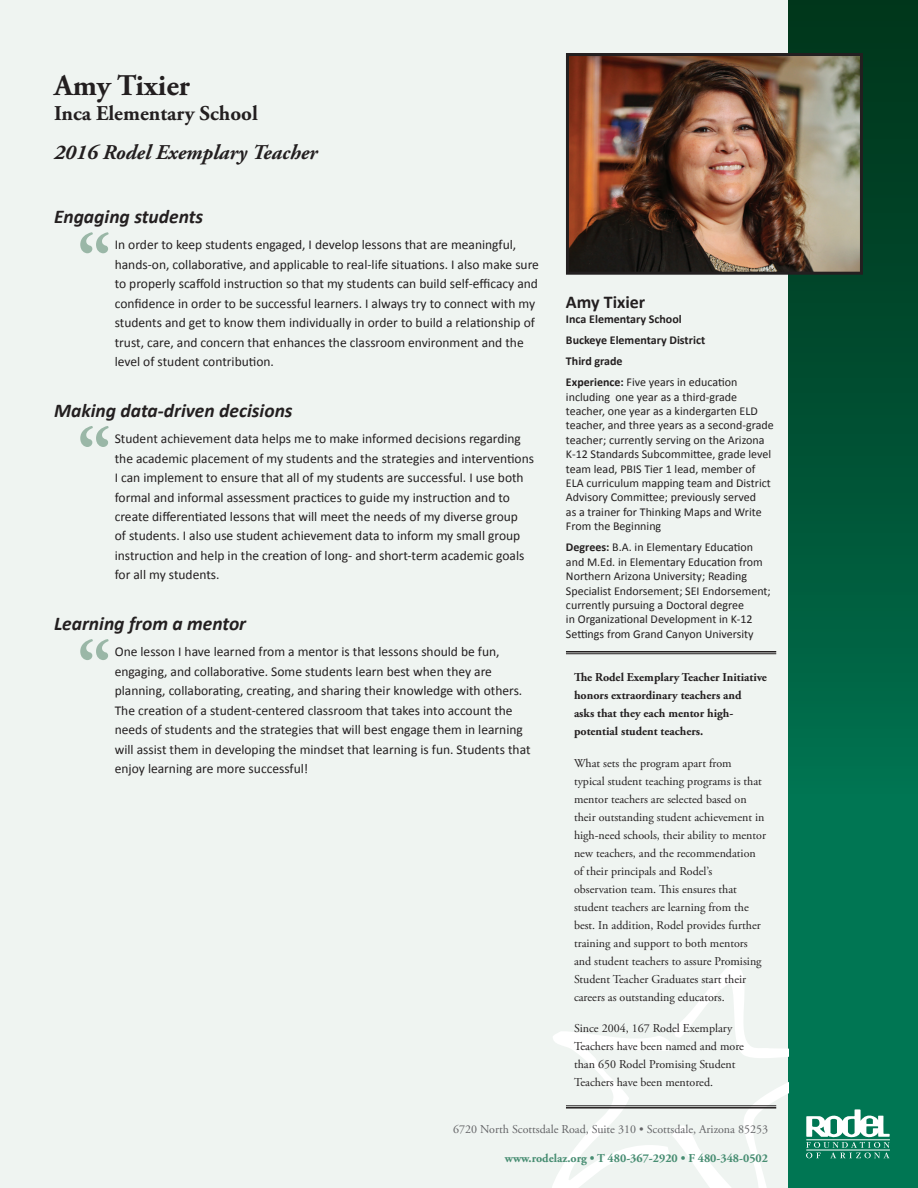
<style>
.page{position:relative;width:918px;height:1188px;background:#eff4f1}
.page>*{position:absolute;margin:0;border:0;box-sizing:border-box;transform-origin:0 0}
.t1{font:700 72px "Adobe Garamond Pro";color:#9ab7a7}
.t2{font:700 30px "Adobe Garamond Pro";color:#231f20}
.t3{font:italic 700 21px "Adobe Garamond Pro";color:#231f20}
.t4{font:700 21px "Adobe Garamond Pro";color:#231f20}
.t5{font:italic 700 19.5px "Calibri";color:#231f20}
.t6{font:700 18px "Calibri";color:#231f20}
.t7{font:13.5px/19.5px "Calibri";color:#231f20}
.t8{font:12px/18px "Adobe Garamond Pro";color:#231f20}
.t9{font:12px/14.4px "Calibri";color:#231f20}
.t10{font:700 12px/18px "Adobe Garamond Pro";color:#231f20}
.t11{font:700 12px/21.1px "Calibri";color:#231f20}
.t12{font:12px "Adobe Garamond Pro";color:#636366}
.t13{font:700 12px "Adobe Garamond Pro";color:#478d72}
.s1{font-weight:400}
.s2{font-weight:700}
</style>
<div class="page">
<div style="left:788px;top:0;width:130px;height:1188px;background:linear-gradient(to bottom,#00361c,#00845f)"></div>
<svg style="left:552px;top:966px;width:236px;height:222px"></svg>
<svg style="left:806px;top:1109px;width:84px;height:49px"></svg>
<hr style="left:566px;top:651px;width:210px;height:1px;background:#231f20">
<hr style="left:566px;top:653px;width:210px;height:1px;background:#231f20">
<hr style="left:566px;top:1106px;width:210px;height:1px;background:#231f20">
<hr style="left:566px;top:1107px;width:210px;height:2px;background:#231f20">
<img style="left:570px;top:57px;width:289px;height:214px">
<div style="left:566px;top:53px;width:297px;height:222px;border:3px solid #231f20"></div>
<h2 class="t2" style="left:54px;top:68px;width:138px">Amy Tixier</h2>
<h3 class="t4" style="left:54px;top:102px;width:205px">Inca Elementary School</h3>
<h3 class="t3" style="left:54px;top:140px;width:265px">2016 Rodel Exemplary Teacher</h3>
<h3 class="t5" style="left:54px;top:204px;width:151px">Engaging students</h3>
<p class="t7" style="left:115px;top:235px;width:426px">In order to keep students engaged, I develop lessons that are meaningful, hands-on, collaborative, and applicable to real-life situations. I also make sure to properly scaffold instruction so that my students can build self-efficacy and confidence in order to be successful learners. I always try to connect with my students and get to know them individually in order to build a relationship of trust, care, and concern that enhances the classroom environment and the level of student contribution.</p>
<h3 class="t5" style="left:54px;top:398px;width:240px">Making data-driven decisions</h3>
<p class="t7" style="left:115px;top:429px;width:421px">Student achievement data helps me to make informed decisions regarding the academic placement of my students and the strategies and interventions I can implement to ensure that all of my students are successful. I use both formal and informal assessment practices to guide my instruction and to create differentiated lessons that will meet the needs of my diverse group<br>of students. I also use student achievement data to inform my small group instruction and help in the creation of long- and short-term academic goals for all my students.</p>
<h3 class="t5" style="left:54px;top:611px;width:194px">Learning from a mentor</h3>
<p class="t7" style="left:115px;top:642px;width:417px">One lesson I have learned from a mentor is that lessons should be fun, engaging, and collaborative. Some students learn best when they are planning, collaborating, creating, and sharing their knowledge with others.<br>The creation of a student-centered classroom that takes into account the needs of students and the strategies that will best engage them in learning will assist them in developing the mindset that learning is fun. Students that enjoy learning are more successful!</p>
<h1 class="t1" style="left:77px;top:218px;width:35px">“</h1>
<h1 class="t1" style="left:77px;top:412px;width:35px">“</h1>
<h1 class="t1" style="left:77px;top:625px;width:35px">“</h1>
<h3 class="t6" style="left:566px;top:291px;width:81px">Amy Tixier</h3>
<p class="t11" style="left:566px;top:308px;width:173px">Inca Elementary School<br>Buckeye Elementary District<br>Third grade<br>Experience: <span class="s1">Five years in education</span></p>
<p class="t9" style="left:566px;top:390px;width:209px">including one year as a third-grade teacher, one year as a kindergarten ELD teacher, and three years as a second-grade teacher; currently serving on the Arizona K-12 Standards Subcommittee, grade level team lead, PBIS Tier 1 lead, member of ELA curriculum mapping team and District Advisory Committee; previously served<br>as a trainer for Thinking Maps and Write From the Beginning</p>
<p class="t9" style="left:566px;top:540px;width:206px"><span class="s2">Degrees:</span> B.A. in Elementary Education and M.Ed. in Elementary Education from Northern Arizona University; Reading Specialist Endorsement; SEI Endorsement; currently pursuing a Doctoral degree<br>in Organizational Development in K-12<br>Settings from Grand Canyon University</p>
<p class="t10" style="left:574px;top:669px;width:194px">The Rodel Exemplary Teacher Initiative honors extraordinary teachers and<br>asks that they each mentor high&shy;potential student teachers.</p>
<p class="t8" style="left:574px;top:755px;width:194px">What sets the program apart from<br>typical student teaching programs is that mentor teachers are selected based on their outstanding student achievement in high-need schools, their ability to mentor new teachers, and the recommendation of their principals and Rodel’s observation team. This ensures that student teachers are learning from the best. In addition, Rodel provides further training and support to both mentors and student teachers to assure Promising Student Teacher Graduates start their careers as outstanding educators.</p>
<p class="t8" style="left:574px;top:1020px;width:171px">Since 2004, 167 Rodel Exemplary<br>Teachers have been named and more than 650 Rodel Promising Student<br>Teachers have been mentored.</p>
<p class="t12" style="left:453px;top:1122px;width:316px">6720 North Scottsdale Road, Suite 310 • Scottsdale, Arizona 85253</p>
<p class="t13" style="left:505px;top:1151px;width:265px">www.rodelaz.org • T 480-367-2920 • F 480-348-0502</p>
</div>
